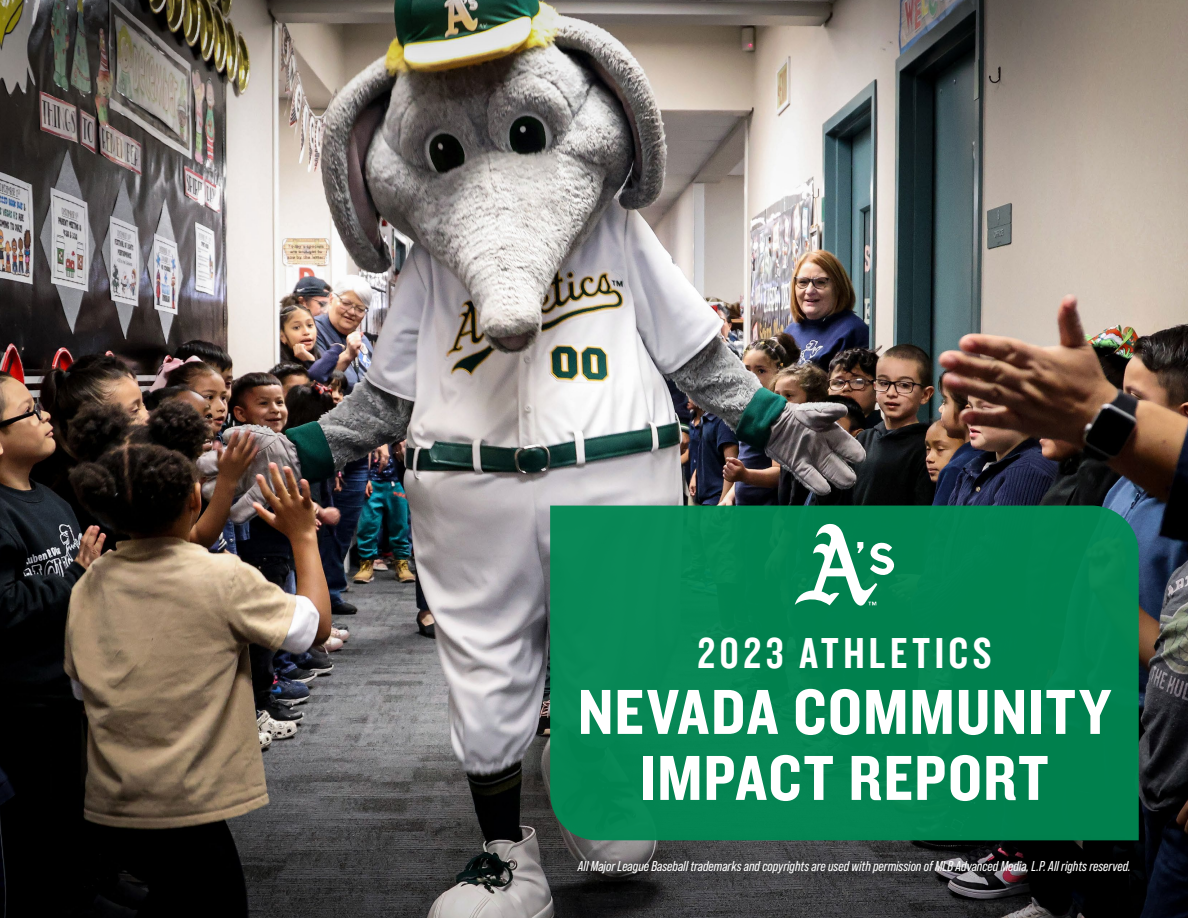
<style>
.page{position:relative;width:1188px;height:918px;background:#fff}
.page>*{position:absolute;margin:0;border:0;box-sizing:border-box;transform-origin:0 0}
.t1{font:66px/66px "Knockout 50 Welterweight";letter-spacing:.02em;color:#fff;text-align:center}
.t2{font:45px "Knockout 49 Liteweight";letter-spacing:.105em;color:#fff}
.t3{font:italic 14.25px "Bebas Neue Pro";color:#fff}
</style>
<div class="page">
<img style="left:0;top:0;width:1188px;height:918px">
<div style="left:550px;top:506px;width:589px;height:334px;background:#028250"></div>
<svg style="left:795px;top:522px;width:103px;height:87px"></svg>
<div style="left:552px;top:833px;width:604px;height:69px;background:#000;opacity:.75"></div>
<h2 class="t2" style="left:697px;top:624px;width:296px">2023 ATHLETICS</h2>
<h1 class="t1" style="left:578px;top:677px;width:535px">NEVADA COMMUNITY<br>IMPACT REPORT</h1>
<p class="t3" style="left:578px;top:858px;width:554px">All Major League Baseball trademarks and copyrights are used with permission of MLB Advanced Media, L.P. All rights reserved.</p>
</div>
